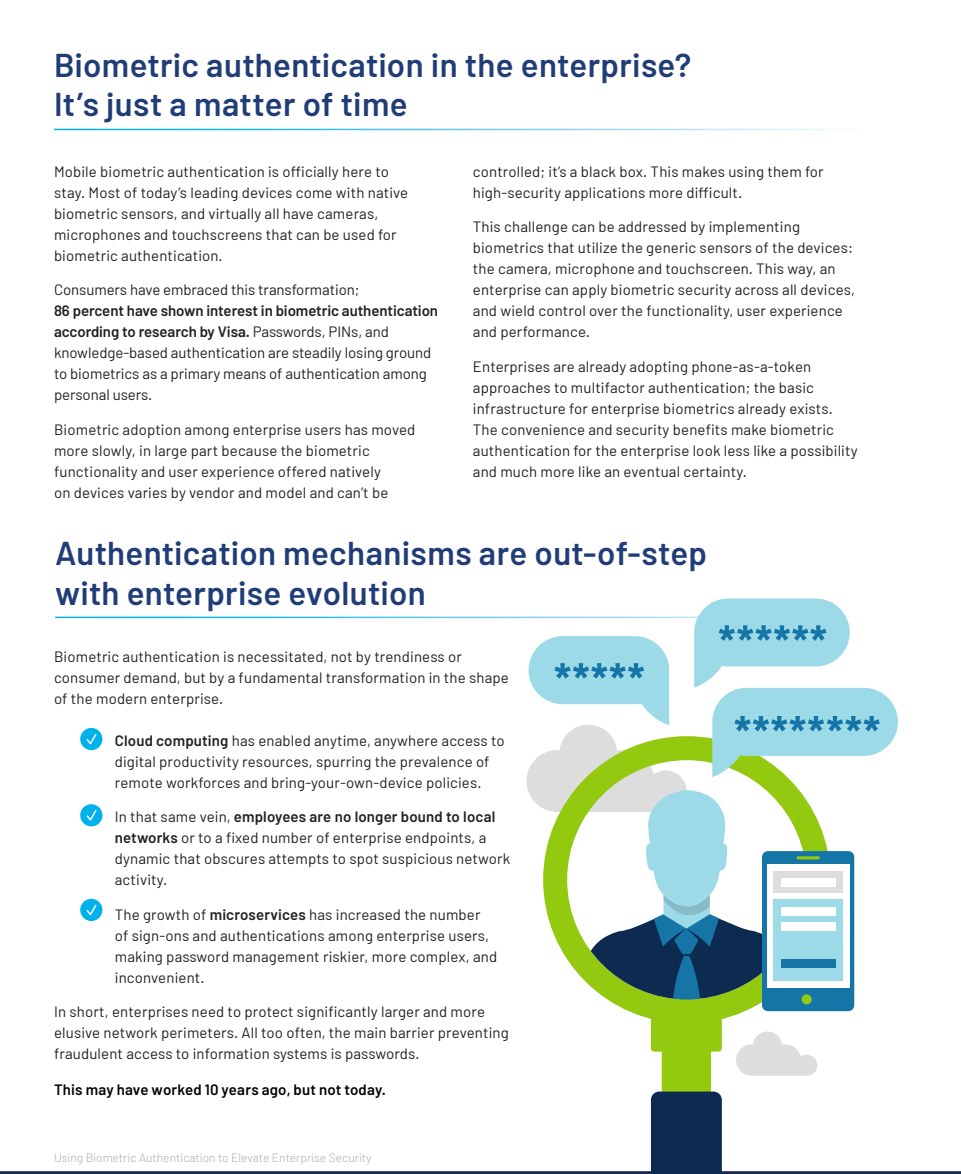
<style>
.page{position:relative;width:961px;height:1174px;background:#fff}
.page>*{position:absolute;margin:0;border:0;box-sizing:border-box;transform-origin:0 0}
.t1{font:600 33px/39.6px "Barlow";letter-spacing:.01em;color:#213d77}
.Body{font:15px/21px "Barlow";letter-spacing:.01em;color:#231f20}
.Body-2{font:600 15px "Barlow";letter-spacing:.015em;color:#040503}
.t2{font:300 12px "Barlow";color:#aaabab}
.s1{font-weight:600}
</style>
<div class="page">
<div style="left:80px;top:728px;width:22px;height:22px;background:#00b2eb;border-radius:50%"></div>
<svg style="left:86px;top:733px;width:11px;height:12px"></svg>
<div style="left:80px;top:804px;width:22px;height:22px;background:#00b2eb;border-radius:50%"></div>
<svg style="left:86px;top:810px;width:11px;height:11px"></svg>
<div style="left:80px;top:899px;width:22px;height:22px;background:#00b2eb;border-radius:50%"></div>
<svg style="left:86px;top:904px;width:11px;height:12px"></svg>
<svg style="left:607px;top:999px;width:223px;height:24px;fill:#93c90f"></svg>
<div style="left:650px;top:1014px;width:71px;height:37px;background:#93c90f;border-radius:4px"></div>
<div style="left:761px;top:851px;width:93px;height:160px;background:#1675a7;border-radius:6px"></div>
<div style="left:801px;top:994px;width:10px;height:10px;background:#93c90f;border-radius:50%"></div>
<svg style="left:0;top:1031px;width:960px;height:143px"></svg>
<svg style="left:526px;top:598px;width:371px;height:401px"></svg>
<h1 class="t1" style="left:54px;top:45px;width:638px">Biometric authentication in the enterprise?<br>It’s just a matter of time</h1>
<p class="Body" style="left:54px;top:160px;width:355px">Mobile biometric authentication is officially here to stay. Most of today’s leading devices come with native biometric sensors, and virtually all have cameras, microphones and touchscreens that can be used for biometric authentication.</p>
<p class="Body" style="left:54px;top:279px;width:385px">Consumers have embraced this transformation;<br><span class="s1">86 percent have shown interest in biometric authentication according to research by Visa.</span> Passwords, PINs, and knowledge-based authentication are steadily losing ground to biometrics as a primary means of authentication among personal users.</p>
<p class="Body" style="left:54px;top:418px;width:363px">Biometric adoption among enterprise users has moved more slowly, in large part because the biometric functionality and user experience offered natively<br>on devices varies by vendor and model and can’t be</p>
<p class="Body" style="left:472px;top:160px;width:352px">controlled; it’s a black box. This makes using them for high-security applications more difficult.</p>
<p class="Body" style="left:472px;top:216px;width:384px">This challenge can be addressed by implementing biometrics that utilize the generic sensors of the devices: the camera, microphone and touchscreen. This way, an enterprise can apply biometric security across all devices, and wield control over the functionality, user experience and performance.</p>
<p class="Body" style="left:472px;top:355px;width:386px">Enterprises are already adopting phone-as-a-token approaches to multifactor authentication; the basic infrastructure for enterprise biometrics already exists.<br>The convenience and security benefits make biometric authentication for the enterprise look less like a possibility and much more like an eventual certainty.</p>
<h1 class="t1" style="left:55px;top:533px;width:653px">Authentication mechanisms are out-of-step with enterprise evolution</h1>
<p class="Body" style="left:54px;top:646px;width:456px">Biometric authentication is necessitated, not by trendiness or consumer demand, but by a fundamental transformation in the shape of the modern enterprise.</p>
<p class="Body" style="left:115px;top:729px;width:391px"><span class="s1">Cloud computing</span> has enabled anytime, anywhere access to digital productivity resources, spurring the prevalence of remote workforces and bring-your-own-device policies.</p>
<p class="Body" style="left:115px;top:806px;width:397px">In that same vein, <span class="s1">employees are no longer bound to local networks</span> or to a fixed number of enterprise endpoints, a dynamic that obscures attempts to spot suspicious network activity.</p>
<p class="Body" style="left:115px;top:903px;width:384px">The growth of <span class="s1">microservices</span> has increased the number of sign-ons and authentications among enterprise users, making password management riskier, more complex, and inconvenient.</p>
<p class="Body" style="left:54px;top:1001px;width:456px">In short, enterprises need to protect significantly larger and more elusive network perimeters. All too often, the main barrier preventing fraudulent access to information systems is passwords.</p>
<p class="Body-2" style="left:54px;top:1080px;width:333px">This may have worked 10 years ago, but not today.</p>
<p class="t2" style="left:54px;top:1150px;width:319px">Using Biometric Authentication to Elevate Enterprise Security</p>
</div>
